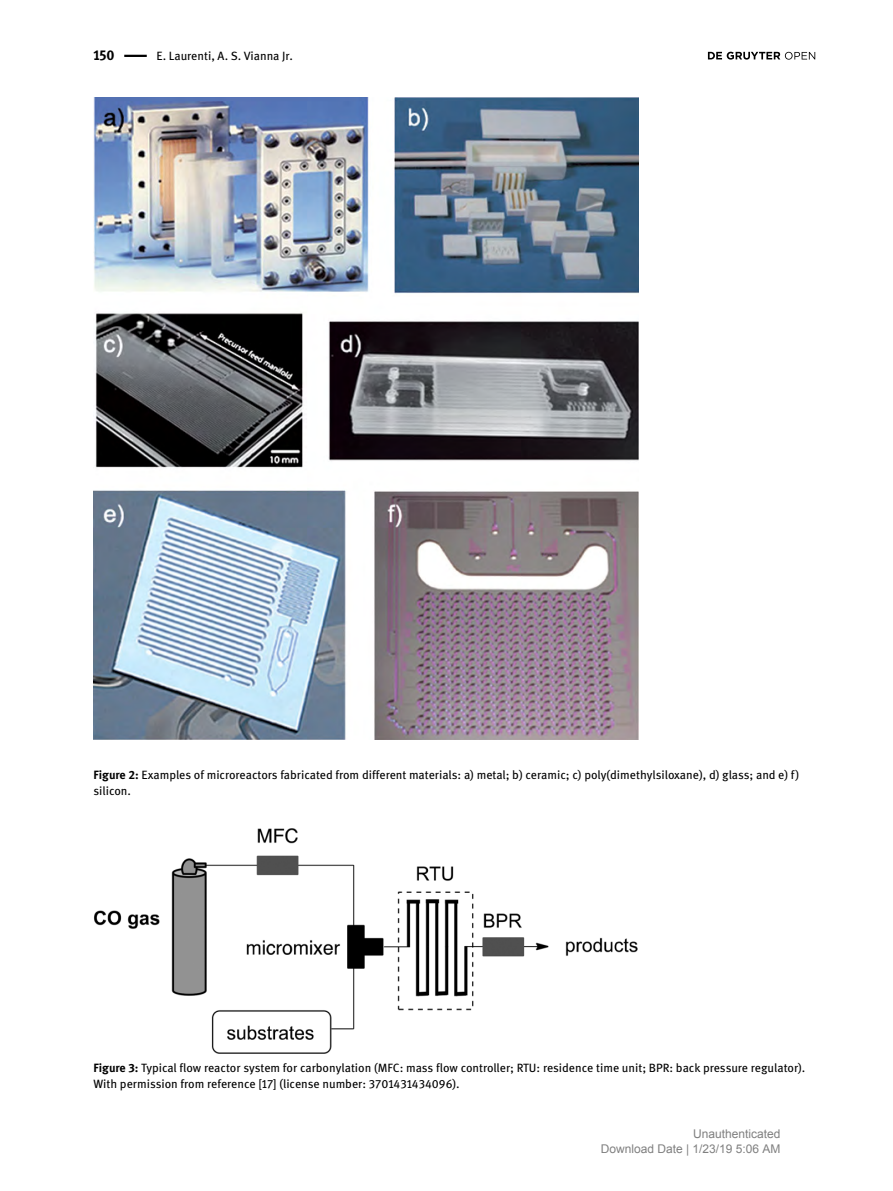
<style>
.page{position:relative;width:893px;height:1191px;background:#fff}
.page>*{position:absolute;margin:0;border:0;box-sizing:border-box;transform-origin:0 0}
.t1{font:700 14.25px "DG Meta Science";color:#000}
.t2{font:12px/16.5px "DG Meta Science";color:#000}
.t3{font:12px/15px "Arial";color:#808080;text-align:right}
.s1{font-weight:700}
</style>
<div class="page">
<svg style="left:708px;top:52px;width:107px;height:8px"></svg>
<hr style="left:124px;top:55px;width:23px;height:2px;background:#000">
<img style="left:94px;top:98px;width:544px;height:642px">
<img style="left:94px;top:828px;width:544px;height:226px">
<p class="t1" style="left:94px;top:44px;width:22px">150</p>
<p class="t2" style="left:157px;top:47px;width:138px">E. Laurenti, A. S. Vianna Jr.</p>
<p class="t2" style="left:94px;top:766px;width:707px"><span class="s1">Figure 2:</span> Examples of microreactors fabricated from different materials: a) metal; b) ceramic; c) poly(dimethylsiloxane), d) glass; and e) f) silicon.</p>
<p class="t2" style="left:94px;top:1058px;width:713px"><span class="s1">Figure 3:</span> Typical flow reactor system for carbonylation (MFC: mass flow controller; RTU: residence time unit; BPR: back pressure regulator).<br>With permission from reference [17] (license number: 3701431434096).</p>
<p class="t3" style="left:601px;top:1127px;width:181px">Unauthenticated<br>Download Date | 1/23/19 5:06 AM</p>
</div>
